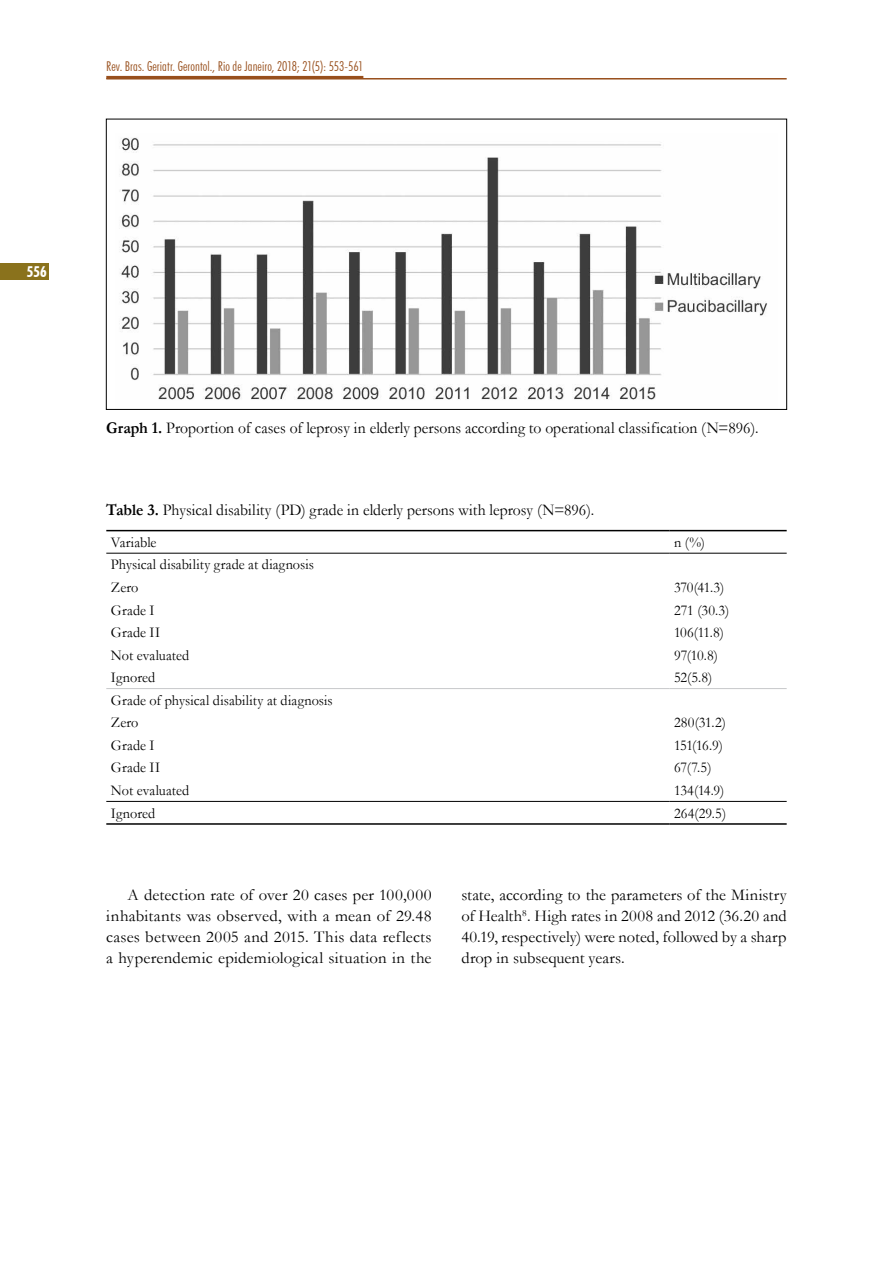
<style>
.page{position:relative;width:893px;height:1263px;background:#fff}
.page>*{position:absolute;margin:0;border:0;box-sizing:border-box;transform-origin:0 0}
.t1{font:16.5px/21px "Garamond";letter-spacing:.005em;color:#000;text-align:justify}
.t2{font:16.5px "Garamond";letter-spacing:.005em;color:#000;scale:.95 1}
.t3{font:15px/22.5px "Garamond";letter-spacing:.005em;color:#000;scale:.95 1}
.t4{font:700 condensed 15px "Futura BT";color:#fff}
.t5{font:300 condensed 13.5px "Futura BT";letter-spacing:.005em;color:#984f1c}
.s1{font-weight:700}
</style>
<div class="page">
<hr style="left:106px;top:78px;width:681px;height:2px;background:#984f1c">
<hr style="left:106px;top:76px;width:257px;height:3px;background:#984f1c">
<div style="left:0;top:263px;width:49px;height:17px;background:#8a721c"></div>
<hr style="left:106px;top:530px;width:564px;height:1px;background:#000">
<hr style="left:670px;top:530px;width:117px;height:1px;background:#000">
<hr style="left:106px;top:553px;width:564px;height:1px;background:#000">
<hr style="left:670px;top:553px;width:117px;height:1px;background:#000">
<hr style="left:106px;top:823px;width:564px;height:2px;background:#000">
<hr style="left:670px;top:823px;width:117px;height:2px;background:#000">
<hr style="left:106px;top:801px;width:564px;height:1px;background:#000">
<hr style="left:670px;top:801px;width:117px;height:1px;background:#000">
<hr style="left:106px;top:688px;width:564px;height:1px;background:#c7c8ca">
<hr style="left:670px;top:688px;width:117px;height:1px;background:#c7c8ca">
<img style="left:120px;top:137px;width:647px;height:263px">
<p class="t5" style="left:106px;top:58px;width:259px">Rev. Bras. Geriatr. Gerontol., Rio de Janeiro, 2018; 21(5): 553-561</p>
<p class="t4" style="left:27px;top:262px;width:21px">556</p>
<p class="t2" style="left:106px;top:416px;width:688px"><span class="s1">Graph 1.</span> Proportion of cases of leprosy in elderly persons according to operational classification (N=896).</p>
<p class="t2" style="left:106px;top:499px;width:515px"><span class="s1">Table 3.</span> Physical disability (PD) grade in elderly persons with leprosy (N=896).</p>
<p class="t3" style="left:111px;top:530px;width:50px">Variable</p>
<p class="t3" style="left:674px;top:530px;width:34px">n (%)</p>
<p class="t3" style="left:111px;top:553px;width:215px">Physical disability grade at diagnosis<br>Zero</p>
<p class="t3" style="left:674px;top:576px;width:54px">370(41.3)</p>
<p class="t3" style="left:111px;top:598px;width:48px">Grade I</p>
<p class="t3" style="left:674px;top:598px;width:60px">271 (30.3)</p>
<p class="t3" style="left:111px;top:621px;width:53px">Grade II</p>
<p class="t3" style="left:674px;top:621px;width:54px">106(11.8)</p>
<p class="t3" style="left:111px;top:643px;width:84px">Not evaluated</p>
<p class="t3" style="left:674px;top:643px;width:48px">97(10.8)</p>
<p class="t3" style="left:111px;top:666px;width:48px">Ignored</p>
<p class="t3" style="left:674px;top:666px;width:42px">52(5.8)</p>
<p class="t3" style="left:111px;top:688px;width:235px">Grade of physical disability at diagnosis<br>Zero</p>
<p class="t3" style="left:674px;top:711px;width:56px">280(31.2)</p>
<p class="t3" style="left:111px;top:733px;width:48px">Grade I</p>
<p class="t3" style="left:674px;top:733px;width:53px">151(16.9)</p>
<p class="t3" style="left:111px;top:756px;width:53px">Grade II</p>
<p class="t3" style="left:674px;top:756px;width:41px">67(7.5)</p>
<p class="t3" style="left:111px;top:779px;width:84px">Not evaluated</p>
<p class="t3" style="left:674px;top:779px;width:55px">134(14.9)</p>
<p class="t3" style="left:111px;top:801px;width:48px">Ignored</p>
<p class="t3" style="left:674px;top:801px;width:56px">264(29.5)</p>
<p class="t1" style="left:106px;top:884px;width:327px;text-indent:21px">A detection rate of over 20 cases per 100,000 inhabitants was observed, with a mean of 29.48 cases between 2005 and 2015. This data reflects a hyperendemic epidemiological situation in the</p>
<p class="t1" style="left:461px;top:884px;width:327px">state, according to the parameters of the Ministry of Health<sup>8</sup>. High rates in 2008 and 2012 (36.20 and 40.19, respectively) were noted, followed by a sharp drop in subsequent years.</p>
</div>
